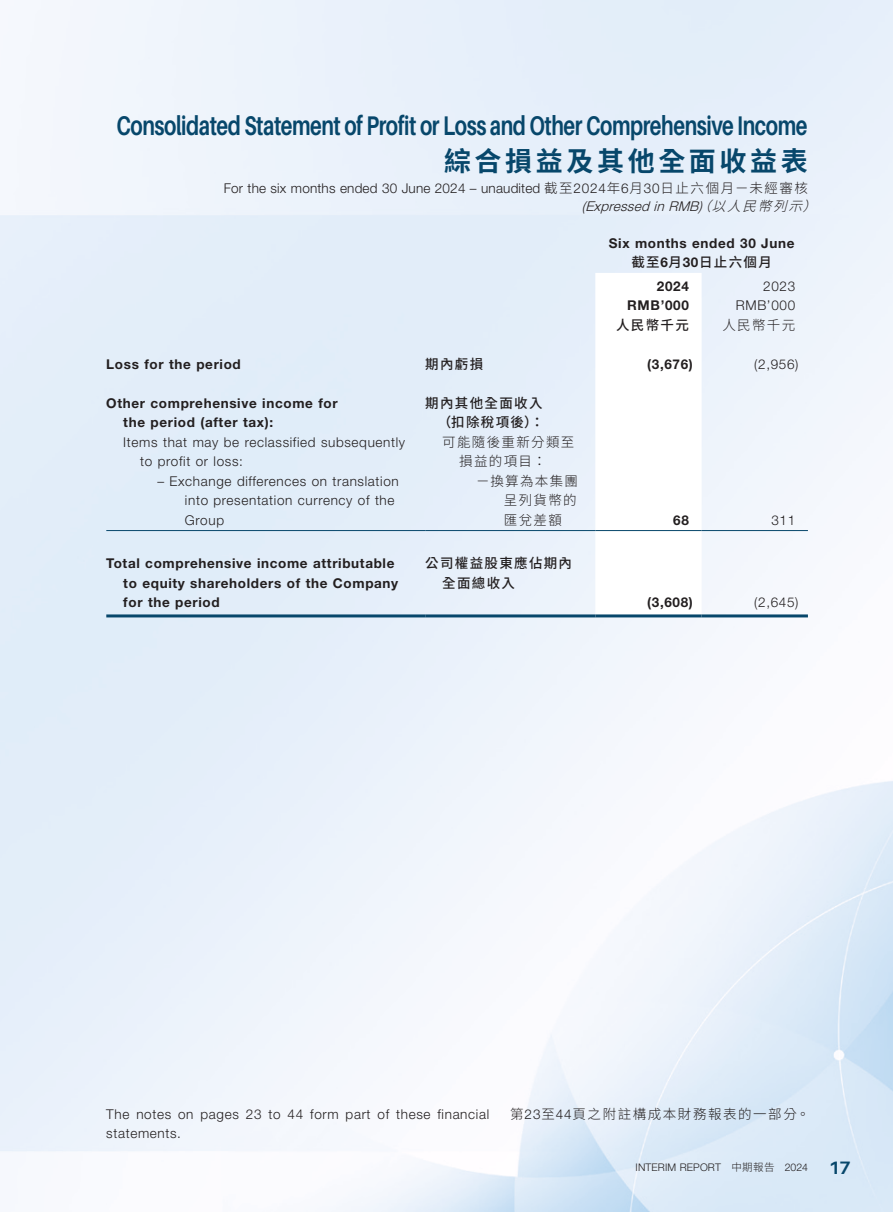
<style>
.page{position:relative;width:893px;height:1212px;background:#fff}
.page>*{position:absolute;margin:0;border:0;box-sizing:border-box;transform-origin:0 0}
.t1{font:700 27px "Aileron";letter-spacing:-.02em;color:#07476b;scale:.75 1}
.t2{font:700 27px "Source Han Sans TC";letter-spacing:.135em;color:#07476b}
.Body_Text{font:300 13.5px/19.5px "Helvetica Neue LT Std";letter-spacing:.05em;color:#231f20}
.Body_Text-2{font:700 13.5px/19.5px "Helvetica Neue LT Std";letter-spacing:.05em;color:#231f20}
.Body_Text-3{font:300 13.5px/18.5px "Helvetica Neue LT Std";letter-spacing:.015em;color:#231f20}
.Body_Text-4{font:500 13.5px/19.5px "Source Han Sans TC";letter-spacing:.1em;color:#231f20;text-align:right}
.Body_Text-5{font:300 13.5px/19.5px "Source Han Sans TC";letter-spacing:.1em;color:#231f20}
.C_Body_Text{font:300 13.5px "Source Han Sans TC";letter-spacing:.115em;color:#231f20}
.t3{font:300 10.5px "Helvetica Neue LT Std";letter-spacing:.015em;color:#231f20}
.s1{font-family:"Source Han Sans TC"}
.s2{font-style:italic}
.s3{font-family:"Source Han Sans TC";font-style:italic}
.s4{font-family:"Helvetica Neue LT Std";font-weight:700}
.s5{font-family:"Helvetica Neue LT Std"}
.s6{font-family:"Aileron";font-weight:700;font-size:18px;color:#07476b}
</style>
<div class="page">
<hr style="left:106px;top:530px;width:319px;height:1px;background:#07476b">
<hr style="left:425px;top:530px;width:170px;height:1px;background:#07476b">
<hr style="left:595px;top:530px;width:107px;height:1px;background:#07476b">
<hr style="left:702px;top:530px;width:106px;height:1px;background:#07476b">
<hr style="left:106px;top:614px;width:319px;height:3px;background:#07476b">
<hr style="left:425px;top:614px;width:170px;height:3px;background:#07476b">
<hr style="left:595px;top:614px;width:107px;height:3px;background:#07476b">
<hr style="left:702px;top:614px;width:106px;height:3px;background:#07476b">
<h1 class="t1" style="left:116px;top:111px;width:923px">Consolidated Statement of Profit or Loss and Other Comprehensive Income</h1>
<h1 class="t2" style="left:444px;top:146px;width:365px">綜合損益及其他全面收益表</h1>
<p class="Body_Text-3" style="left:582px;top:178px;width:246px;text-indent:-358px">For the six months ended 30 June 2024 – unaudited <span class="s1">截至</span>2024<span class="s1">年</span>6<span class="s1">月</span>30<span class="s1">日止六個月－未經審核</span><span class="s2">(Expressed in RMB)</span><span class="s3">（以人民幣列示）</span></p>
<p class="Body_Text-2" style="left:609px;top:233px;width:187px">Six months ended 30 June</p>
<p class="Body_Text-4" style="left:631px;top:253px;width:142px">截至<span class="s4">6</span>月<span class="s4">30</span>日止六個月</p>
<p class="Body_Text-2" style="left:657px;top:276px;width:33px">2024</p>
<p class="Body_Text" style="left:763px;top:276px;width:33px">2023</p>
<p class="Body_Text-2" style="left:627px;top:295px;width:63px">RMB’000</p>
<p class="Body_Text" style="left:736px;top:295px;width:61px">RMB’000</p>
<p class="Body_Text-4" style="left:616px;top:315px;width:74px">人民幣千元</p>
<p class="Body_Text-5" style="left:722px;top:315px;width:74px">人民幣千元</p>
<p class="Body_Text-2" style="left:106px;top:354px;width:136px">Loss for the period</p>
<p class="Body_Text-4" style="left:425px;top:354px;width:59px">期內虧損</p>
<p class="Body_Text-2" style="left:647px;top:354px;width:47px">(3,676)</p>
<p class="Body_Text" style="left:754px;top:354px;width:46px">(2,956)</p>
<p class="Body_Text-2" style="left:123px;top:393px;width:216px;text-indent:-17px">Other comprehensive income for the period (after tax):</p>
<p class="Body_Text-4" style="left:425px;top:393px;width:120px">期內其他全面收入（扣除稅項後）：</p>
<p class="Body_Text" style="left:140px;top:432px;width:266px;text-indent:-17px">Items that may be reclassified subsequently to profit or loss:</p>
<p class="Body_Text-5" style="left:459px;top:432px;width:117px;text-indent:-17px">可能隨後重新分類至損益的項目：</p>
<p class="Body_Text" style="left:185px;top:471px;width:215px;text-indent:-28px">– Exchange differences on translation into presentation currency of the<br>Group</p>
<p class="Body_Text-5" style="left:504px;top:471px;width:76px;text-align:justify;text-indent:-28px">－換算為本集團呈列貨幣的匯兌差額</p>
<p class="Body_Text-2" style="left:673px;top:510px;width:17px">68</p>
<p class="Body_Text" style="left:771px;top:510px;width:25px">311</p>
<p class="Body_Text-2" style="left:123px;top:553px;width:276px;text-indent:-17px">Total comprehensive income attributable to equity shareholders of the Company for the period</p>
<p class="Body_Text-4" style="left:442px;top:554px;width:131px;text-align:left;text-indent:-17px">公司權益股東應佔期內全面總收入</p>
<p class="Body_Text-2" style="left:647px;top:592px;width:47px">(3,608)</p>
<p class="Body_Text" style="left:754px;top:592px;width:46px">(2,645)</p>
<p class="Body_Text" style="left:106px;top:1104px;width:384px">The notes on pages 23 to 44 form part of these financial statements.</p>
<p class="C_Body_Text" style="left:510px;top:1106px;width:301px">第<span class="s5">23</span>至<span class="s5">44</span>頁之附註構成本財務報表的一部分。</p>
<p class="t3" style="left:636px;top:1161px;width:216px">INTERIM REPORT<span class="s1">　中期報告　</span>2024 <span class="s6">17</span></p>
</div>
